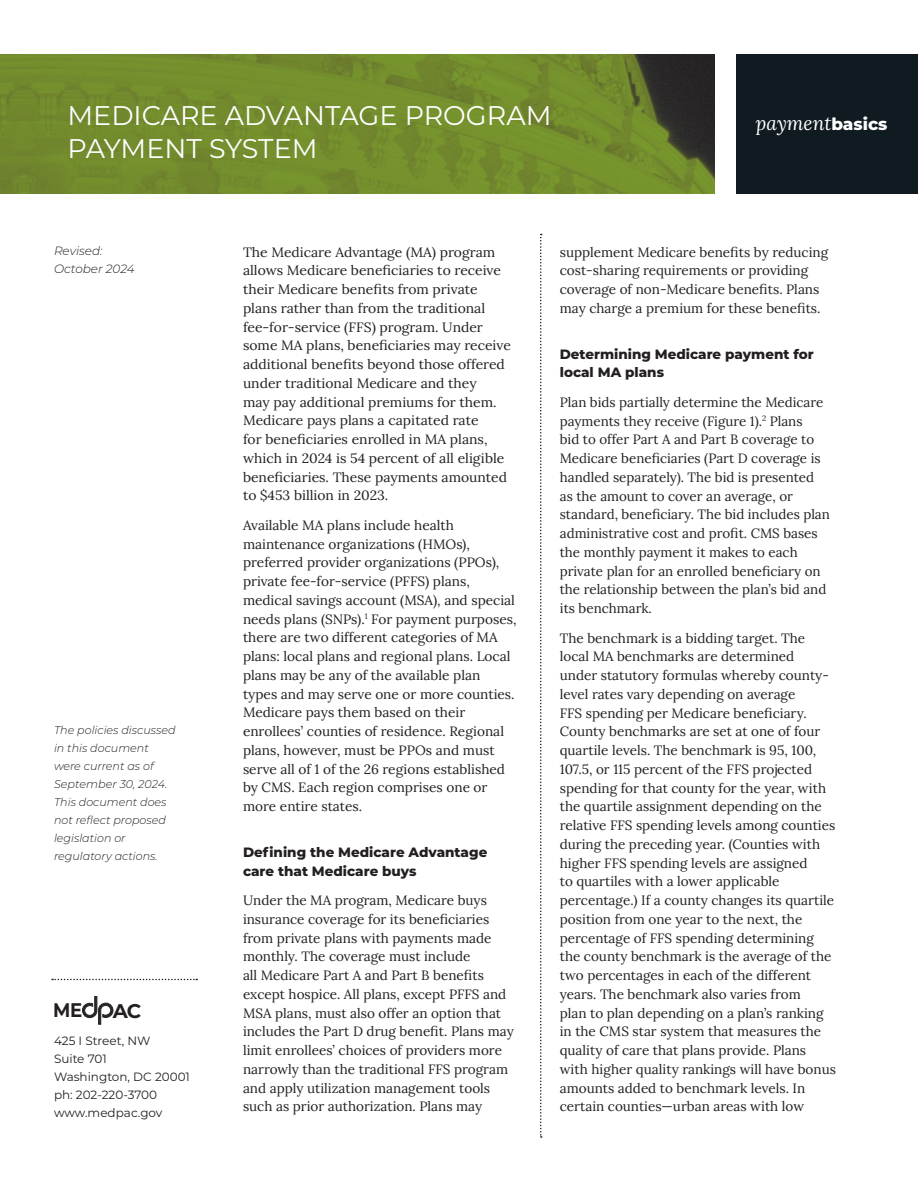
<style>
.page{position:relative;width:918px;height:1188px;background:#fff}
.page>*{position:absolute;margin:0;border:0;box-sizing:border-box;transform-origin:0 0}
.t1{font:27px/33px "Montserrat";color:#fff}
.t2{font:700 19.8px "Montserrat";color:#231f20}
.t3{font:700 19.65px "Montserrat";color:#231f20;scale:.92 1}
.t4{font:italic 19.5px "Lora";color:#fff}
.t5{font:13.5px/18.8px "Lora";color:#231f20}
.t6{font:800 13.5px/18.8px "Montserrat";color:#231f20}
.t7{font:12px/18px "Montserrat";color:#231f20}
.t8{font:italic 300 12px "Montserrat";color:#201d1e}
.t9{font:italic 300 12px "Montserrat";color:#231f20}
.t10{font:italic 300 11.25px/18px "Montserrat";color:#231f20}
.t11{font:italic 4.95px "Lora";color:#231f20}
.s1{font-family:"Montserrat";font-weight:800;font-style:normal;font-size:16.8px}
.s2{color:#201d1e}
</style>
<div class="page">
<img style="left:0;top:54px;width:715px;height:140px">
<svg style="left:540px;top:234px;width:2px;height:904px"></svg>
<svg style="left:52px;top:979px;width:145px;height:1px"></svg>
<div style="left:736px;top:54px;width:182px;height:140px;background:#101a21"></div>
<svg style="left:82px;top:996px;width:32px;height:29px"></svg>
<h1 class="t1" style="left:68px;top:98px;width:485px">MEDICARE ADVANTAGE PROGRAM<br>PAYMENT SYSTEM</h1>
<h3 class="t4" style="left:756px;top:109px;width:133px">payment<span class="s1">basics</span></h3>
<p class="t9" style="left:54px;top:242px;width:50px">Revised:</p>
<p class="t8" style="left:54px;top:260px;width:82px">October 2024</p>
<p class="t10" style="left:54px;top:721px;width:123px">The policies discussed in this document were current as of<br><span class="s2">September</span> 30, 2024.<br>This document does not reflect proposed legislation or regulatory actions.</p>
<h3 class="t3" style="left:53px;top:996px;width:33px">ME</h3>
<h2 class="t2" style="left:113px;top:996px;width:30px">AC</h2>
<p class="t7" style="left:54px;top:1031px;width:137px">425 I Street, NW<br>Suite 701<br>Washington, DC 20001 ph: 202-220-3700 www.medpac.gov</p>
<h3 class="t3" style="left:53px;top:1046px;width:33px">ME</h3>
<p class="t11" style="left:51px;top:1077px;width:94px">Medicare Payment Advisory Commission</p>
<p class="t5" style="left:243px;top:242px;width:270px">The Medicare Advantage (MA) program allows Medicare beneficiaries to receive their Medicare benefits from private plans rather than from the traditional fee-for-service (FFS) program. Under some MA plans, beneficiaries may receive additional benefits beyond those offered under traditional Medicare and they<br>may pay additional premiums for them.<br>Medicare pays plans a capitated rate<br>for beneficiaries enrolled in MA plans, which in 2024 is 54 percent of all eligible beneficiaries. These payments amounted to $453 billion in 2023.</p>
<p class="t5" style="left:243px;top:515px;width:275px">Available MA plans include health maintenance organizations (HMOs), preferred provider organizations (PPOs), private fee-for-service (PFFS) plans, medical savings account (MSA), and special needs plans (SNPs).<sup>1</sup> For payment purposes, there are two different categories of MA plans: local plans and regional plans. Local plans may be any of the available plan types and may serve one or more counties.<br>Medicare pays them based on their enrollees’ counties of residence. Regional plans, however, must be PPOs and must serve all of 1 of the 26 regions established by CMS. Each region comprises one or more entire states.</p>
<p class="t6" style="left:243px;top:842px;width:246px">Defining the Medicare Advantage care that Medicare buys</p>
<p class="t5" style="left:243px;top:890px;width:272px">Under the MA program, Medicare buys insurance coverage for its beneficiaries from private plans with payments made monthly. The coverage must include<br>all Medicare Part A and Part B benefits except hospice. All plans, except PFFS and MSA plans, must also offer an option that includes the Part D drug benefit. Plans may limit enrollees’ choices of providers more narrowly than the traditional FFS program and apply utilization management tools such as prior authorization. Plans may</p>
<p class="t5" style="left:560px;top:242px;width:270px">supplement Medicare benefits by reducing cost-sharing requirements or providing coverage of non-Medicare benefits. Plans may charge a premium for these benefits.</p>
<p class="t6" style="left:560px;top:344px;width:255px">Determining Medicare payment for local MA plans</p>
<p class="t5" style="left:560px;top:392px;width:272px">Plan bids partially determine the Medicare payments they receive (Figure 1).<sup>2</sup> Plans<br>bid to offer Part A and Part B coverage to Medicare beneficiaries (Part D coverage is handled separately). The bid is presented as the amount to cover an average, or standard, beneficiary. The bid includes plan administrative cost and profit. CMS bases the monthly payment it makes to each private plan for an enrolled beneficiary on the relationship between the plan’s bid and its benchmark.</p>
<p class="t5" style="left:560px;top:628px;width:278px">The benchmark is a bidding target. The local MA benchmarks are determined<br>under statutory formulas whereby county&shy;level rates vary depending on average<br>FFS spending per Medicare beneficiary.<br>County benchmarks are set at one of four quartile levels. The benchmark is 95, 100, 107.5, or 115 percent of the FFS projected spending for that county for the year, with the quartile assignment depending on the relative FFS spending levels among counties during the preceding year. (Counties with higher FFS spending levels are assigned<br>to quartiles with a lower applicable percentage.) If a county changes its quartile position from one year to the next, the percentage of FFS spending determining the county benchmark is the average of the two percentages in each of the different years. The benchmark also varies from<br>plan to plan depending on a plan’s ranking in the CMS star system that measures the quality of care that plans provide. Plans with higher quality rankings will have bonus amounts added to benchmark levels. In certain counties—urban areas with low</p>
</div>
